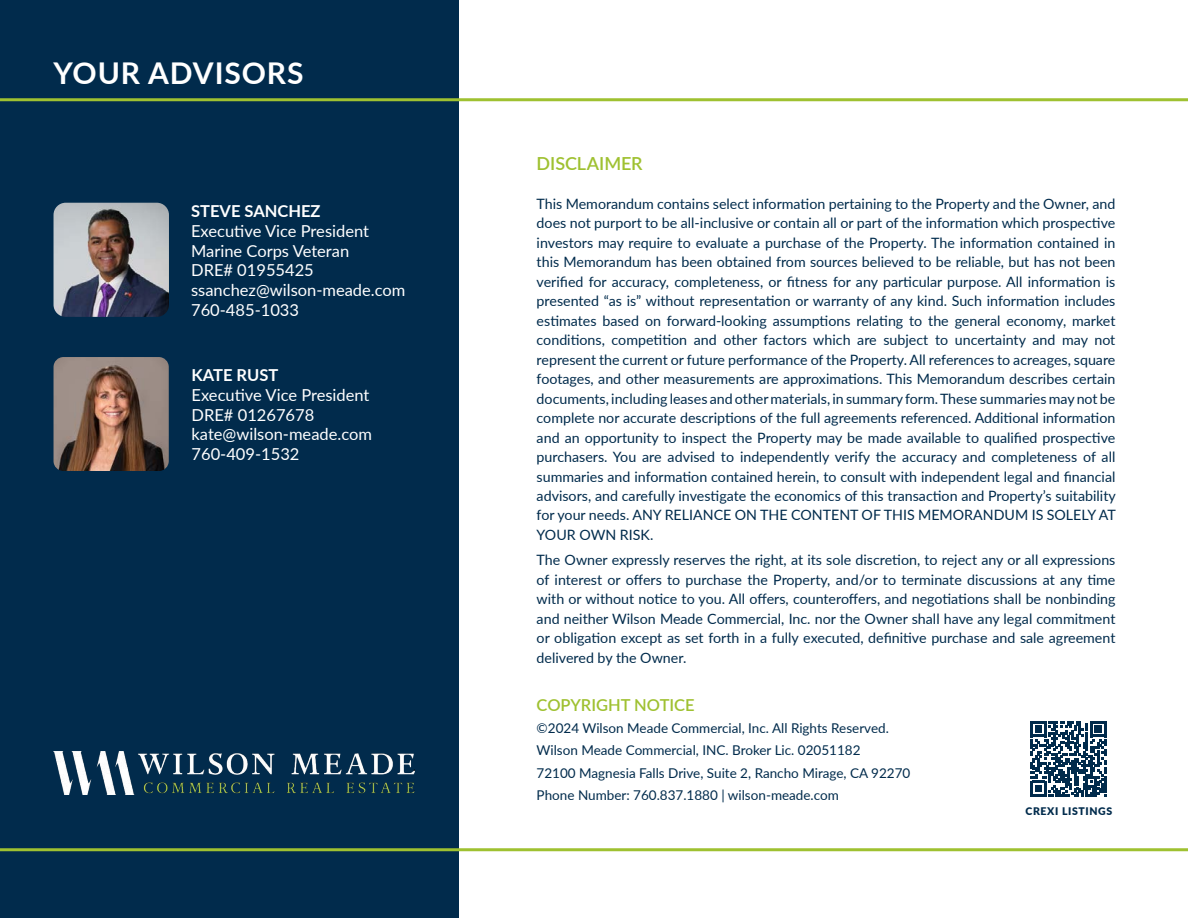
<style>
.page{position:relative;width:1188px;height:918px;background:#fff}
.page>*{position:absolute;margin:0;border:0;box-sizing:border-box;transform-origin:0 0}
.t1{font:700 30px "Lato";letter-spacing:.03em;color:#fff}
.t2{font:600 18px "Lato";letter-spacing:-.005em;color:#9fc131}
.t3{font:16.5px "Lato";color:#fff}
.t4{font:700 16.5px "Lato";color:#fff}
.t5{font:600 16.5px "Lato";color:#9fc131}
.t6{font:14.25px/19.5px "Lato";color:#012b4c;text-align:justify}
.t7{font:13.5px "Lato";color:#012b4c}
.t8{font:900 10.5px "Lato";letter-spacing:.06em;color:#012b4c}
</style>
<div class="page">
<div style="left:0;top:0;width:459px;height:918px;background:#012b4c"></div>
<img style="left:54px;top:357px;width:115px;height:114px">
<img style="left:54px;top:203px;width:115px;height:114px">
<hr style="left:0;top:848px;width:1188px;height:3px;background:#9fc131">
<hr style="left:0;top:98px;width:1188px;height:3px;background:#9fc131">
<img style="left:54px;top:752px;width:361px;height:43px">
<svg style="left:1030px;top:721px;width:76px;height:76px"></svg>
<p class="t1" style="left:54px;top:51px;width:252px">YOUR ADVISORS</p>
<p class="t4" style="left:191px;top:199px;width:131px">STEVE SANCHEZ</p>
<p class="t3" style="left:191px;top:219px;width:179px">Executive Vice President</p>
<p class="t3" style="left:191px;top:239px;width:160px">Marine Corps Veteran</p>
<p class="t3" style="left:191px;top:259px;width:124px">DRE# 01955425</p>
<p class="t3" style="left:191px;top:278px;width:216px">ssanchez@wilson-meade.com</p>
<p class="t3" style="left:191px;top:298px;width:109px">760-485-1033</p>
<p class="t4" style="left:192px;top:363px;width:88px">KATE RUST</p>
<p class="t3" style="left:192px;top:383px;width:179px">Executive Vice President</p>
<p class="t3" style="left:192px;top:403px;width:124px">DRE# 01267678</p>
<p class="t3" style="left:192px;top:423px;width:182px">kate@wilson-meade.com</p>
<p class="t3" style="left:192px;top:442px;width:109px">760-409-1532</p>
<p class="t2" style="left:537px;top:150px;width:108px">DISCLAIMER</p>
<p class="t6" style="left:537px;top:193px;width:581px">This Memorandum contains select information pertaining to the Property and the Owner, and does not purport to be all-inclusive or contain all or part of the information which prospective investors may require to evaluate a purchase of the Property. The information contained in this Memorandum has been obtained from sources believed to be reliable, but has not been verified for accuracy, completeness, or fitness for any particular purpose. All information is presented “as is” without representation or warranty of any kind. Such information includes estimates based on forward-looking assumptions relating to the general economy, market conditions, competition and other factors which are subject to uncertainty and may not represent the current or future performance of the Property. All references to acreages, square footages, and other measurements are approximations. This Memorandum describes certain documents, including leases and other materials, in summary form. These summaries may not be complete nor accurate descriptions of the full agreements referenced. Additional information and an opportunity to inspect the Property may be made available to qualified prospective purchasers. You are advised to independently verify the accuracy and completeness of all summaries and information contained herein, to consult with independent legal and financial advisors, and carefully investigate the economics of this transaction and Property’s suitability for your needs. ANY RELIANCE ON THE CONTENT OF THIS MEMORANDUM IS SOLELY AT YOUR OWN RISK.</p>
<p class="t6" style="left:537px;top:550px;width:580px">The Owner expressly reserves the right, at its sole discretion, to reject any or all expressions of interest or offers to purchase the Property, and/or to terminate discussions at any time with or without notice to you. All offers, counteroffers, and negotiations shall be nonbinding and neither Wilson Meade Commercial, Inc. nor the Owner shall have any legal commitment or obligation except as set forth in a fully executed, definitive purchase and sale agreement delivered by the Owner.</p>
<p class="t5" style="left:537px;top:693px;width:160px">COPYRIGHT NOTICE</p>
<p class="t7" style="left:537px;top:719px;width:354px">©2024 Wilson Meade Commercial, Inc. All Rights Reserved.</p>
<p class="t7" style="left:537px;top:741px;width:325px">Wilson Meade Commercial, INC. Broker Lic. 02051182</p>
<p class="t7" style="left:537px;top:763px;width:375px">72100 Magnesia Falls Drive, Suite 2, Rancho Mirage, CA 92270</p>
<p class="t7" style="left:537px;top:785px;width:304px">Phone Number: 760.837.1880 | wilson-meade.com</p>
<p class="t8" style="left:1026px;top:804px;width:88px">CREXI LISTINGS</p>
</div>
